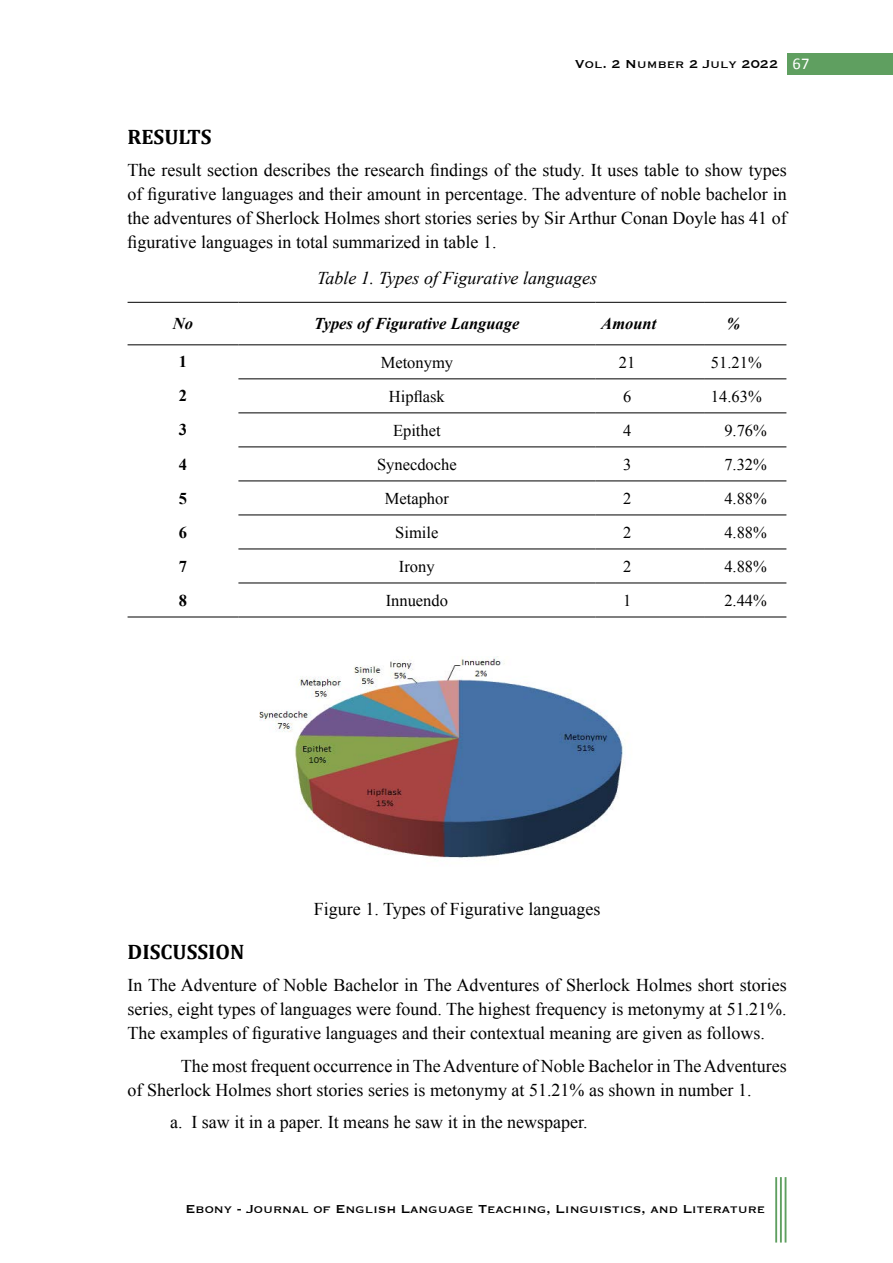
<style>
.page{position:relative;width:893px;height:1263px;background:#fff}
.page>*{position:absolute;margin:0;border:0;box-sizing:border-box;transform-origin:0 0}
.t1{font:700 21px "Cambria";color:#000}
.t2{font:18px/24px "Times New Roman";color:#000;text-align:justify}
.t3{font:italic 18px "Times New Roman";color:#000}
.t4{font:16.5px "Times New Roman";color:#000}
.t5{font:italic 700 16.5px "Times New Roman";color:#000}
.t6{font:700 16.5px "Times New Roman";color:#000}
.t7{font:15px "Copperplate";color:#000}
.s1{font-family:"Calibri";font-size:16.5px;color:#fff}
</style>
<div class="page">
<div style="left:787px;top:53px;width:106px;height:21px;background:#5f9f60"></div>
<hr style="left:785px;top:1177px;width:1px;height:65px;background:#5f9f60">
<hr style="left:780px;top:1177px;width:2px;height:65px;background:#5f9f60">
<hr style="left:775px;top:1177px;width:2px;height:65px;background:#5f9f60">
<hr style="left:128px;top:302px;width:110px;height:1px;background:#000">
<hr style="left:238px;top:302px;width:357px;height:1px;background:#000">
<hr style="left:595px;top:302px;width:64px;height:1px;background:#000">
<hr style="left:659px;top:302px;width:46px;height:1px;background:#000">
<hr style="left:705px;top:302px;width:81px;height:1px;background:#000">
<hr style="left:128px;top:344px;width:110px;height:1px;background:#000">
<hr style="left:238px;top:344px;width:357px;height:1px;background:#000">
<hr style="left:595px;top:344px;width:64px;height:1px;background:#000">
<hr style="left:659px;top:344px;width:46px;height:1px;background:#000">
<hr style="left:705px;top:344px;width:81px;height:1px;background:#000">
<hr style="left:238px;top:378px;width:357px;height:1px;background:#000">
<hr style="left:595px;top:378px;width:64px;height:1px;background:#000">
<hr style="left:659px;top:378px;width:46px;height:1px;background:#000">
<hr style="left:705px;top:378px;width:81px;height:1px;background:#000">
<hr style="left:238px;top:412px;width:357px;height:1px;background:#000">
<hr style="left:595px;top:412px;width:64px;height:1px;background:#000">
<hr style="left:659px;top:412px;width:46px;height:1px;background:#000">
<hr style="left:705px;top:412px;width:81px;height:1px;background:#000">
<hr style="left:238px;top:446px;width:357px;height:1px;background:#000">
<hr style="left:595px;top:446px;width:64px;height:1px;background:#000">
<hr style="left:659px;top:446px;width:46px;height:1px;background:#000">
<hr style="left:705px;top:446px;width:81px;height:1px;background:#000">
<hr style="left:238px;top:480px;width:357px;height:1px;background:#000">
<hr style="left:595px;top:480px;width:64px;height:1px;background:#000">
<hr style="left:659px;top:480px;width:46px;height:1px;background:#000">
<hr style="left:705px;top:480px;width:81px;height:1px;background:#000">
<hr style="left:238px;top:515px;width:357px;height:1px;background:#000">
<hr style="left:595px;top:515px;width:64px;height:1px;background:#000">
<hr style="left:659px;top:515px;width:46px;height:1px;background:#000">
<hr style="left:705px;top:515px;width:81px;height:1px;background:#000">
<hr style="left:238px;top:549px;width:357px;height:1px;background:#000">
<hr style="left:595px;top:549px;width:64px;height:1px;background:#000">
<hr style="left:659px;top:549px;width:46px;height:1px;background:#000">
<hr style="left:705px;top:549px;width:81px;height:1px;background:#000">
<hr style="left:238px;top:583px;width:357px;height:1px;background:#000">
<hr style="left:595px;top:583px;width:64px;height:1px;background:#000">
<hr style="left:659px;top:583px;width:46px;height:1px;background:#000">
<hr style="left:705px;top:583px;width:81px;height:1px;background:#000">
<hr style="left:128px;top:617px;width:110px;height:1px;background:#000">
<hr style="left:238px;top:617px;width:357px;height:1px;background:#000">
<hr style="left:595px;top:617px;width:64px;height:1px;background:#000">
<hr style="left:659px;top:617px;width:46px;height:1px;background:#000">
<hr style="left:705px;top:617px;width:81px;height:1px;background:#000">
<img style="left:260px;top:656px;width:364px;height:202px">
<p class="t7" style="left:575px;top:54px;width:236px">Vol. 2 Number 2 July 2022 <span class="s1">67</span></p>
<p class="t1" style="left:128px;top:122px;width:85px">RESULTS</p>
<p class="t2" style="left:128px;top:158px;width:661px">The result section describes the research findings of the study. It uses table to show types of figurative languages and their amount in percentage. The adventure of noble bachelor in the adventures of Sherlock Holmes short stories series by Sir Arthur Conan Doyle has 41 of figurative languages in total summarized in table 1.</p>
<p class="t3" style="left:317px;top:265px;width:282px">Table 1. Types of Figurative languages</p>
<p class="t5" style="left:173px;top:312px;width:22px">No</p>
<p class="t5" style="left:314px;top:312px;width:207px">Types of Figurative Language</p>
<p class="t5" style="left:601px;top:312px;width:57px">Amount</p>
<p class="t5" style="left:726px;top:312px;width:15px">%</p>
<p class="t6" style="left:179px;top:350px;width:10px">1</p>
<p class="t4" style="left:381px;top:351px;width:74px">Metonymy</p>
<p class="t4" style="left:619px;top:351px;width:18px">21</p>
<p class="t4" style="left:711px;top:351px;width:52px">51.21%</p>
<p class="t6" style="left:179px;top:384px;width:10px">2</p>
<p class="t4" style="left:389px;top:385px;width:57px">Hipflask</p>
<p class="t4" style="left:623px;top:385px;width:10px">6</p>
<p class="t4" style="left:711px;top:385px;width:52px">14.63%</p>
<p class="t6" style="left:179px;top:419px;width:10px">3</p>
<p class="t4" style="left:393px;top:419px;width:49px">Epithet</p>
<p class="t4" style="left:623px;top:419px;width:10px">4</p>
<p class="t4" style="left:724px;top:419px;width:44px">9.76%</p>
<p class="t6" style="left:179px;top:453px;width:10px">4</p>
<p class="t4" style="left:377px;top:453px;width:81px">Synecdoche</p>
<p class="t4" style="left:623px;top:453px;width:10px">3</p>
<p class="t4" style="left:724px;top:453px;width:44px">7.32%</p>
<p class="t6" style="left:179px;top:487px;width:10px">5</p>
<p class="t4" style="left:385px;top:487px;width:66px">Metaphor</p>
<p class="t4" style="left:623px;top:487px;width:10px">2</p>
<p class="t4" style="left:724px;top:487px;width:44px">4.88%</p>
<p class="t6" style="left:179px;top:521px;width:10px">6</p>
<p class="t4" style="left:395px;top:521px;width:45px">Simile</p>
<p class="t4" style="left:623px;top:521px;width:10px">2</p>
<p class="t4" style="left:724px;top:521px;width:44px">4.88%</p>
<p class="t6" style="left:179px;top:555px;width:10px">7</p>
<p class="t4" style="left:399px;top:555px;width:37px">Irony</p>
<p class="t4" style="left:623px;top:555px;width:10px">2</p>
<p class="t4" style="left:724px;top:555px;width:44px">4.88%</p>
<p class="t6" style="left:179px;top:589px;width:10px">8</p>
<p class="t4" style="left:386px;top:589px;width:64px">Innuendo</p>
<p class="t4" style="left:623px;top:589px;width:10px">1</p>
<p class="t4" style="left:724px;top:589px;width:44px">2.44%</p>
<p class="t2" style="left:314px;top:897px;width:288px">Figure 1. Types of Figurative languages</p>
<p class="t1" style="left:128px;top:936px;width:118px">DISCUSSION</p>
<p class="t2" style="left:128px;top:973px;width:661px">In The Adventure of Noble Bachelor in The Adventures of Sherlock Holmes short stories series, eight types of languages were found. The highest frequency is metonymy at 51.21%.<br>The examples of figurative languages and their contextual meaning are given as follows.</p>
<p class="t2" style="left:128px;top:1053px;width:661px;text-indent:53px">The most frequent occurrence in The Adventure of Noble Bachelor in The Adventures of Sherlock Holmes short stories series is metonymy at 51.21% as shown in number 1.</p>
<p class="t2" style="left:170px;top:1110px;width:419px">a. I saw it in a paper. It means he saw it in the newspaper.</p>
<p class="t7" style="left:186px;top:1199px;width:581px">Ebony - Journal of English Language Teaching, Linguistics, and Literature</p>
</div>
